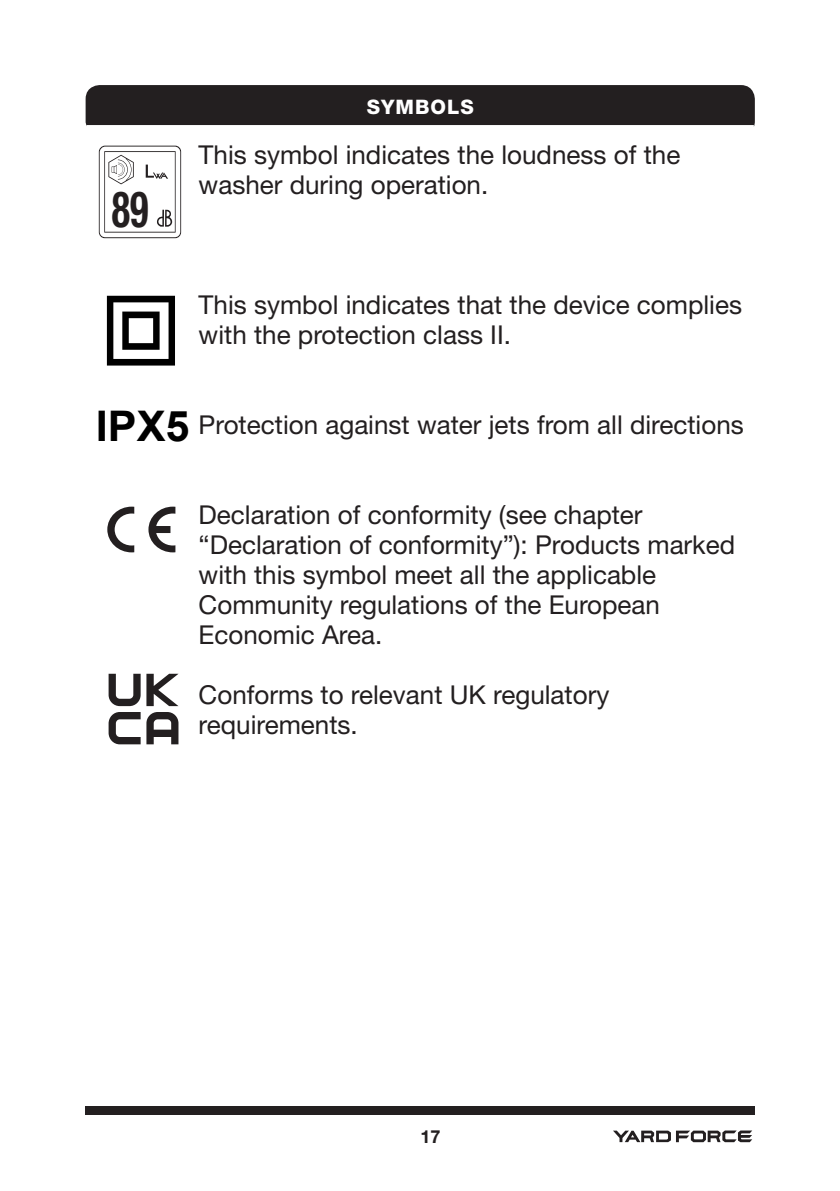
<style>
.page{position:relative;width:840px;height:1191px;background:#fff}
.page>*{position:absolute;margin:0;border:0;box-sizing:border-box;transform-origin:0 0}
.t1{font:700 condensed 50px "Helvetica Neue LT Pro";color:#231f20;scale:.76 1}
.t2{font:700 42.2px "Arial";color:#000}
.t3{font:26px/30px "Helvetica Neue LT Std";color:#231f20}
.t4{font:800 20px "Helvetica Neue LT Pro";letter-spacing:.05em;color:#fff}
.t5{font:700 18px "Helvetica Neue LT Pro";color:#231f20}
</style>
<div class="page">
<div style="left:85px;top:1106px;width:669px;height:8px;background:#231f20"></div>
<svg style="left:613px;top:1130px;width:138px;height:12px"></svg>
<svg style="left:107px;top:506px;width:27px;height:46px"></svg>
<svg style="left:148px;top:506px;width:27px;height:46px"></svg>
<svg style="left:86px;top:85px;width:668px;height:42px;background:#2e2a2b"></svg>
<svg style="left:107px;top:296px;width:68px;height:69px"></svg>
<svg style="left:108px;top:674px;width:32px;height:32px"></svg>
<svg style="left:146px;top:674px;width:32px;height:32px"></svg>
<svg style="left:108px;top:712px;width:32px;height:32px"></svg>
<svg style="left:146px;top:712px;width:32px;height:32px"></svg>
<svg style="left:99px;top:146px;width:82px;height:92px"></svg>
<h1 class="t1" style="left:112px;top:179px;width:50px">89</h1>
<p class="t4" style="left:367px;top:95px;width:108px">SYMBOLS</p>
<p class="t3" style="left:198px;top:139px;width:483px">This symbol indicates the loudness of the washer during operation.</p>
<p class="t3" style="left:198px;top:289px;width:544px">This symbol indicates that the device complies with the protection class II.</p>
<h2 class="t2" style="left:96px;top:397px;width:95px">IPX5</h2>
<p class="t3" style="left:198px;top:409px;width:546px">Protection against water jets from all directions</p>
<p class="t3" style="left:198px;top:499px;width:537px">Declaration of conformity (see chapter “Declaration of conformity”): Products marked with this symbol meet all the applicable Community regulations of the European Economic Area.</p>
<p class="t3" style="left:198px;top:679px;width:412px">Conforms to relevant UK regulatory requirements.</p>
<p class="t5" style="left:420px;top:1125px;width:22px">17</p>
</div>
